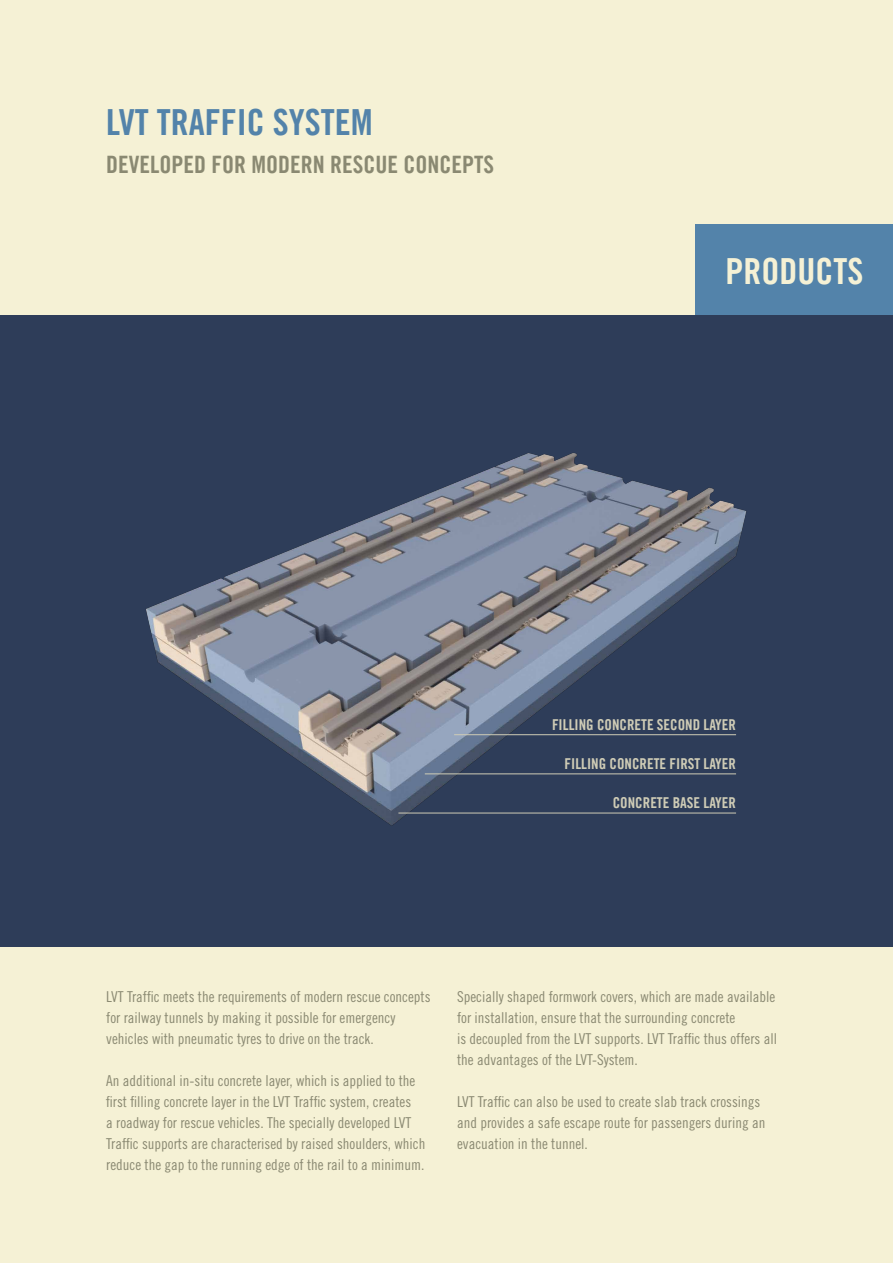
<style>
.page{position:relative;width:893px;height:1263px;background:#f5f1d5}
.page>*{position:absolute;margin:0;border:0;box-sizing:border-box;transform-origin:0 0}
.t1{font:36px "Trade Gothic Bold Cond Twenty";color:#5383aa}
.t2{font:36px "Trade Gothic Bold Cond Twenty";color:#f5f1d5}
.t3{font:24px "Trade Gothic Bold Cond Twenty";color:#8a8972}
.t4{font:15px/21px "Trade Gothic Cond Eighteen";color:#8a8972}
.t5{font:15px "Trade Gothic Bold Cond Twenty";color:#cfccb6}
</style>
<div class="page">
<div style="left:0;top:315px;width:893px;height:631px;background:#2e3d59"></div>
<img style="left:146px;top:453px;width:601px;height:373px">
<hr style="left:398px;top:813px;width:338px;height:1px;background:#cfccb6">
<hr style="left:425px;top:773px;width:311px;height:1px;background:#cfccb6">
<hr style="left:454px;top:734px;width:282px;height:1px;background:#cfccb6">
<div style="left:696px;top:224px;width:197px;height:91px;background:#5383aa"></div>
<h1 class="t1" style="left:106px;top:100px;width:268px">LVT TRAFFIC SYSTEM</h1>
<h2 class="t3" style="left:106px;top:149px;width:389px">DEVELOPED FOR MODERN RESCUE CONCEPTS</h2>
<h1 class="t2" style="left:725px;top:249px;width:139px">PRODUCTS</h1>
<p class="t5" style="left:552px;top:716px;width:186px">FILLING CONCRETE SECOND LAYER</p>
<p class="t5" style="left:564px;top:755px;width:173px">FILLING CONCRETE FIRST LAYER</p>
<p class="t5" style="left:613px;top:794px;width:125px">CONCRETE BASE LAYER</p>
<p class="t4" style="left:106px;top:986px;width:326px">LVT Traffic meets the requirements of modern rescue concepts for railway tunnels by making it possible for emergency vehicles with pneumatic tyres to drive on the track.</p>
<p class="t4" style="left:106px;top:1070px;width:321px">An additional in-situ concrete layer, which is applied to the first filling concrete layer in the LVT Traffic system, creates<br>a roadway for rescue vehicles. The specially developed LVT Traffic supports are characterised by raised shoulders, which reduce the gap to the running edge of the rail to a minimum.</p>
<p class="t4" style="left:457px;top:986px;width:321px">Specially shaped formwork covers, which are made available for installation, ensure that the surrounding concrete<br>is decoupled from the LVT supports. LVT Traffic thus offers all the advantages of the LVT-System.</p>
<p class="t4" style="left:457px;top:1091px;width:310px">LVT Traffic can also be used to create slab track crossings and provides a safe escape route for passengers during an evacuation in the tunnel.</p>
</div>
